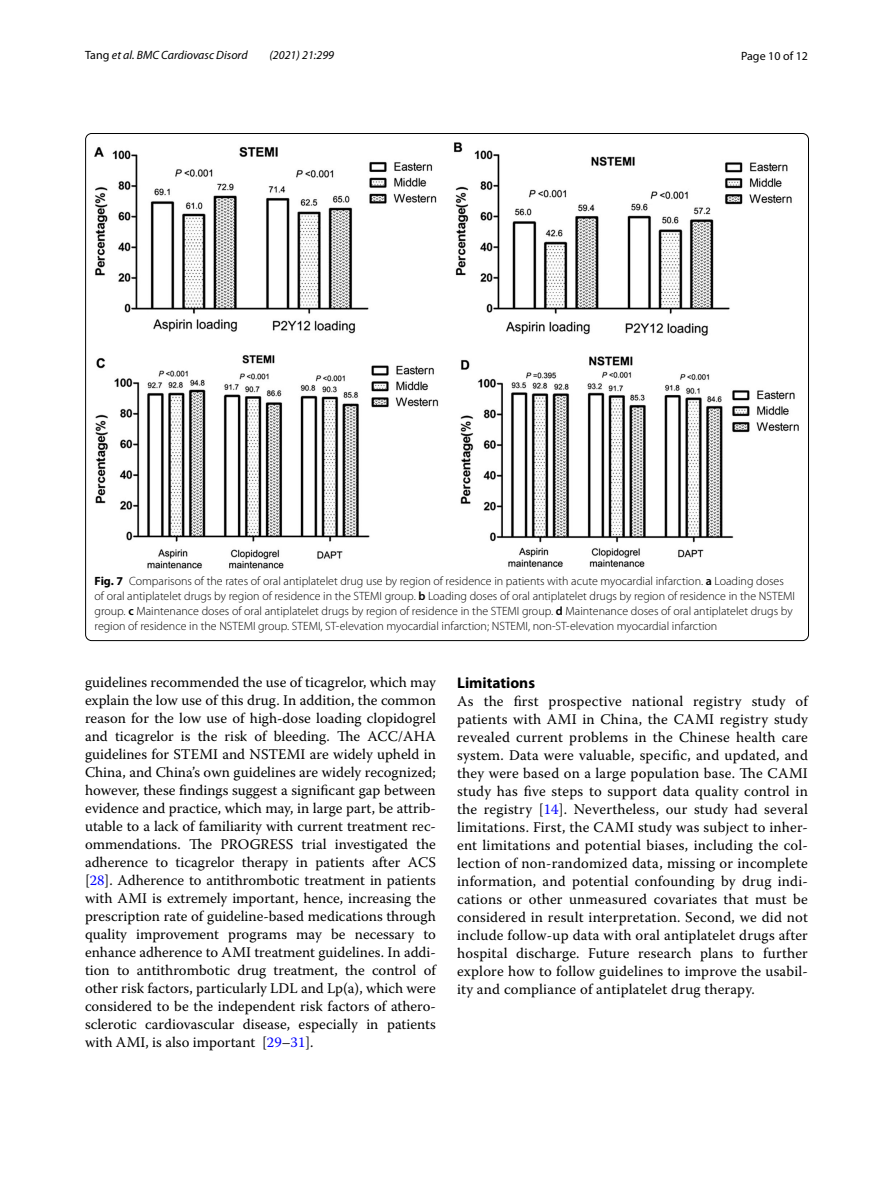
<style>
.page{position:relative;width:893px;height:1187px;background:#fff}
.page>*{position:absolute;margin:0;border:0;box-sizing:border-box;transform-origin:0 0}
.t1{font:700 15.45px "Myriad Pro";color:#000}
.t2{font:14.7px/18px "Warnock Pro";letter-spacing:.01em;color:#000;text-align:justify}
.t3{font:300 12px/15px "Myriad Pro";color:#000}
.t4{font:italic 12px "Myriad Pro";color:#000}
.t5{font:12px "Myriad Pro";color:#000}
.s1{font-style:normal}
.s2{font-weight:700}
.s3{font-weight:600}
.s4{color:#00f}
</style>
<div class="page">
<img style="left:94px;top:142px;width:705px;height:427px">
<p class="t4" style="left:85px;top:48px;width:164px"><span class="s1">Tang</span> et al. BMC Cardiovasc Disord</p>
<p class="t4" style="left:270px;top:48px;width:66px">(2021) 21:299</p>
<p class="t5" style="left:741px;top:48px;width:68px">Page 10 of 12</p>
<p class="t3" style="left:95px;top:574px;width:702px"><span class="s2">Fig. 7</span> Comparisons of the rates of oral antiplatelet drug use by region of residence in patients with acute myocardial infarction. <span class="s3">a</span> Loading doses of oral antiplatelet drugs by region of residence in the STEMI group. <span class="s3">b</span> Loading doses of oral antiplatelet drugs by region of residence in the NSTEMI group. <span class="s3">c</span> Maintenance doses of oral antiplatelet drugs by region of residence in the STEMI group. <span class="s3">d</span> Maintenance doses of oral antiplatelet drugs by region of residence in the NSTEMI group. STEMI, ST-elevation myocardial infarction; NSTEMI, non-ST-elevation myocardial infarction</p>
<p class="t2" style="left:85px;top:673px;width:352px">guidelines recommended the use of ticagrelor, which may explain the low use of this drug. In addition, the common reason for the low use of high-dose loading clopidogrel and ticagrelor is the risk of bleeding. The ACC/AHA guidelines for STEMI and NSTEMI are widely upheld in China, and China’s own guidelines are widely recognized; however, these findings suggest a significant gap between evidence and practice, which may, in large part, be attrib&shy;utable to a lack of familiarity with current treatment rec&shy;ommendations. The PROGRESS trial investigated the adherence to ticagrelor therapy in patients after ACS [<span class="s4">28</span>]. Adherence to antithrombotic treatment in patients with AMI is extremely important, hence, increasing the prescription rate of guideline-based medications through quality improvement programs may be necessary to enhance adherence to AMI treatment guidelines. In addi&shy;tion to antithrombotic drug treatment, the control of other risk factors, particularly LDL and Lp(a), which were considered to be the independent risk factors of athero&shy;sclerotic cardiovascular disease, especially in patients with AMI, is also important [<span class="s4">29</span>–<span class="s4">31</span>].</p>
<p class="t1" style="left:457px;top:672px;width:79px">Limitations</p>
<p class="t2" style="left:457px;top:691px;width:352px">As the first prospective national registry study of patients with AMI in China, the CAMI registry study revealed current problems in the Chinese health care system. Data were valuable, specific, and updated, and they were based on a large population base. The CAMI study has five steps to support data quality control in the registry [<span class="s4">14</span>]. Nevertheless, our study had several limitations. First, the CAMI study was subject to inher&shy;ent limitations and potential biases, including the col&shy;lection of non-randomized data, missing or incomplete information, and potential confounding by drug indi&shy;cations or other unmeasured covariates that must be considered in result interpretation. Second, we did not include follow-up data with oral antiplatelet drugs after hospital discharge. Future research plans to further explore how to follow guidelines to improve the usabil&shy;ity and compliance of antiplatelet drug therapy.</p>
</div>
